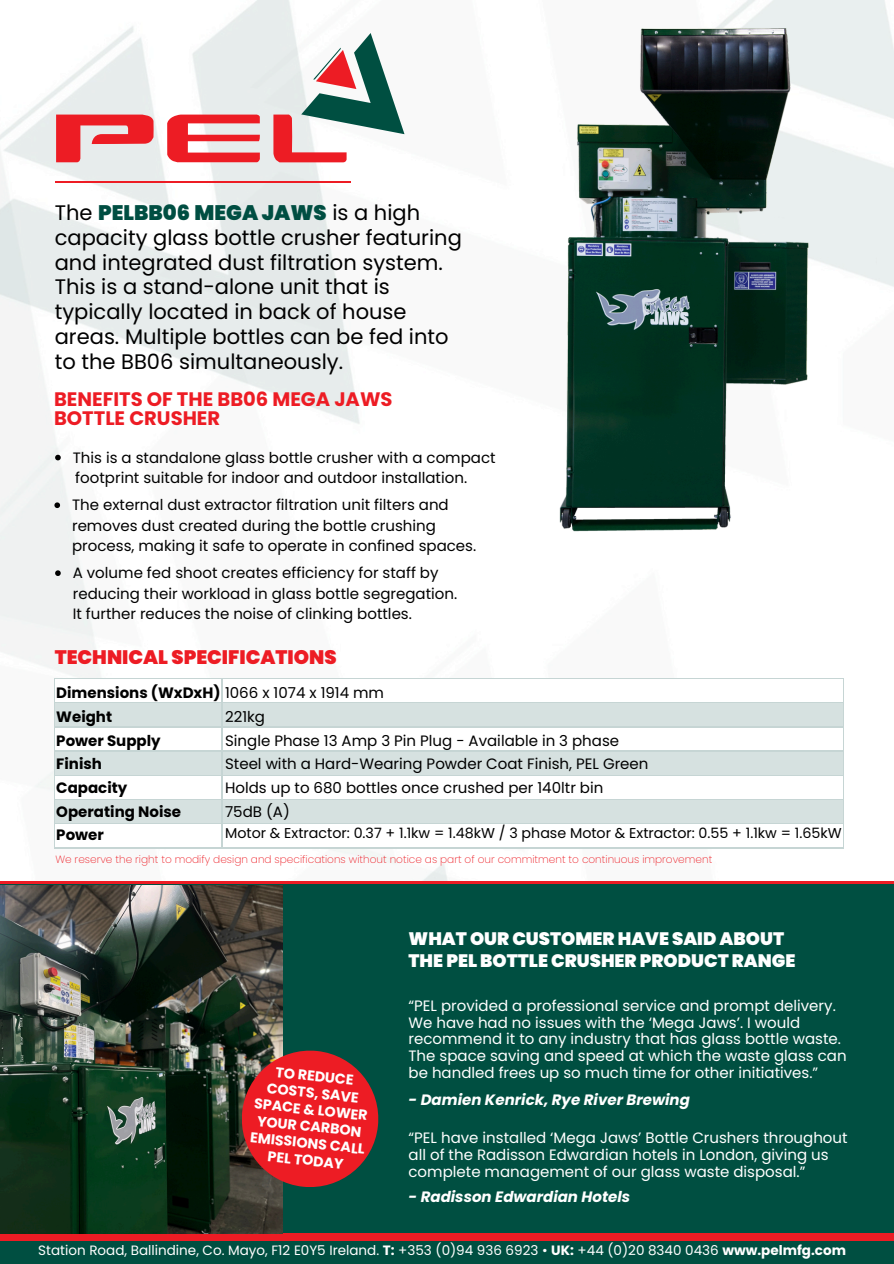
<style>
.page{position:relative;width:894px;height:1264px;background:#fff}
.page>*{position:absolute;margin:0;border:0;box-sizing:border-box;transform-origin:0 0}
.t1{font:21px/24.8px "Poppins";color:#000}
.t2{font:700 19.5px/19.2px "Poppins";color:#ed1c24}
.t3{font:900 19.5px "Poppins";color:#ed1c24}
.t4{font:900 18px/21.5px "Poppins";color:#fff}
.t5{font:15px/23.7px "Poppins";color:#000}
.t6{font:15px/17px "Poppins";color:#fff}
.t7{font:italic 700 15px "Poppins";color:#fff}
.t8{font:700 15px/23.7px "Poppins";color:#000}
.t9{font:14.25px "Poppins";color:#000}
.t10{font:700 14.25px/17px "Poppins";color:#fff;text-align:center}
.t11{font:13.5px "Poppins";color:#fff}
.t12{font:200 10.5px "Poppins";color:#ed1c24}
.s1{font-weight:900;color:#004e42}
.s2{font-weight:700}
</style>
<div class="page">
<img style="left:0;top:0;width:893px;height:881px">
<hr style="left:55px;top:181px;width:295px;height:2px;background:#ed1c24">
<svg style="left:55px;top:679px;width:788px;height:168px"></svg>
<svg style="left:55px;top:703px;width:788px;height:120px;fill:#d6e1e0"></svg>
<hr style="left:54px;top:678px;width:168px;height:1px;background:#c6d5d4">
<hr style="left:54px;top:702px;width:168px;height:1px;background:#c6d5d4">
<hr style="left:54px;top:726px;width:168px;height:1px;background:#c6d5d4">
<hr style="left:54px;top:751px;width:168px;height:1px;background:#c6d5d4">
<hr style="left:54px;top:775px;width:168px;height:1px;background:#c6d5d4">
<hr style="left:54px;top:799px;width:168px;height:1px;background:#c6d5d4">
<hr style="left:54px;top:823px;width:168px;height:1px;background:#c6d5d4">
<svg style="left:54px;top:679px;width:1px;height:168px"></svg>
<hr style="left:54px;top:847px;width:168px;height:1px;background:#c6d5d4">
<hr style="left:222px;top:678px;width:621px;height:1px;background:#c6d5d4">
<hr style="left:222px;top:702px;width:621px;height:1px;background:#c6d5d4">
<hr style="left:222px;top:726px;width:621px;height:1px;background:#c6d5d4">
<hr style="left:222px;top:751px;width:621px;height:1px;background:#c6d5d4">
<hr style="left:222px;top:775px;width:621px;height:1px;background:#c6d5d4">
<hr style="left:222px;top:799px;width:621px;height:1px;background:#c6d5d4">
<hr style="left:222px;top:823px;width:621px;height:1px;background:#c6d5d4">
<svg style="left:222px;top:679px;width:1px;height:168px"></svg>
<svg style="left:843px;top:678px;width:1px;height:169px"></svg>
<hr style="left:222px;top:847px;width:621px;height:1px;background:#c6d5d4">
<div style="left:0;top:881px;width:893px;height:11px;background:#ed1c24"></div>
<div style="left:0;top:884px;width:893px;height:379px;background:#004f41"></div>
<svg style="left:56px;top:115px;width:98px;height:47px;background:#ea7377"></svg>
<svg style="left:167px;top:115px;width:93px;height:48px;background:#ed7075"></svg>
<svg style="left:273px;top:33px;width:131px;height:129px"></svg>
<div style="left:0;top:1233px;width:893px;height:7px;background:#ed1c24"></div>
<img style="left:0;top:885px;width:282px;height:348px">
<svg style="left:242px;top:1050px;width:136px;height:137px;background:#c2272a"></svg>
<img style="left:495px;top:0;width:381px;height:571px">
<svg style="left:55px;top:455px;width:6px;height:5px"></svg>
<svg style="left:55px;top:570px;width:6px;height:6px"></svg>
<svg style="left:54px;top:502px;width:6px;height:6px"></svg>
<p class="t1" style="left:55px;top:200px;width:408px">The <span class="s1">PELBB06 MEGA JAWS</span> is a high capacity glass bottle crusher featuring and integrated dust filtration system.<br>This is a stand-alone unit that is typically located in back of house areas. Multiple bottles can be fed into to the BB06 simultaneously.</p>
<h2 class="t2" style="left:54px;top:390px;width:340px">BENEFITS OF THE BB06 MEGA JAWS<br>BOTTLE CRUSHER</h2>
<h1 class="t5" style="left:73px;top:445px;width:424px">This is a standalone glass bottle crusher with a compact</h1>
<p class="t5" style="left:75px;top:466px;width:393px">footprint suitable for indoor and outdoor installation.</p>
<p class="t5" style="left:72px;top:495px;width:405px;line-height:20.2px">The external dust extractor filtration unit filters and removes dust created during the bottle crushing process, making it safe to operate in confined spaces.</p>
<h6 class="t5" style="left:73px;top:563px;width:386px;line-height:20.2px">A volume fed shoot creates efficiency for staff by reducing their workload in glass bottle segregation.<br>It further reduces the noise of clinking bottles.</h6>
<h1 class="t3" style="left:55px;top:643px;width:283px">TECHNICAL SPECIFICATIONS</h1>
<p class="t5" style="left:225px;top:681px;width:425px;text-indent:-169px"><span class="s2">Dimensions (WxDxH)</span> 1066 x 1074 x 1914 mm<br>221kg<br>Single Phase 13 Amp 3 Pin Plug - Available in 3 phase Steel with a Hard-Wearing Powder Coat Finish, PEL Green Holds up to 680 bottles once crushed per 140ltr bin<br>75dB (A)</p>
<p class="t9" style="left:225px;top:823px;width:618px">Motor &amp; Extractor: 0.37 + 1.1kw = 1.48kW / 3 phase Motor &amp; Extractor: 0.55 + 1.1kw = 1.65kW</p>
<p class="t8" style="left:56px;top:705px;width:126px">Weight<br>Power Supply<br>Finish<br>Capacity<br>Operating Noise<br>Power</p>
<h6 class="t12" style="left:55px;top:852px;width:658px">We reserve the right to modify design and specifications without notice as part of our commitment to continuous improvement</h6>
<h6 class="t10" style="left:258px;top:1061px;width:116px;rotate:6deg">TO REDUCE<br>COSTS, SAVE<br>SPACE &amp; LOWER<br>YOUR CARBON<br>EMISSIONS CALL<br>PEL TODAY</h6>
<p class="t4" style="left:408px;top:928px;width:388px">WHAT OUR CUSTOMER HAVE SAID ABOUT<br>THE PEL BOTTLE CRUSHER PRODUCT RANGE</p>
<p class="t6" style="left:408px;top:996px;width:439px">“PEL provided a professional service and prompt delivery.<br>We have had no issues with the ‘Mega Jaws’. I would recommend it to any industry that has glass bottle waste.<br>The space saving and speed at which the waste glass can be handled frees up so much time for other initiatives.”</p>
<p class="t7" style="left:408px;top:1089px;width:283px">- Damien Kenrick, Rye River Brewing</p>
<h3 class="t6" style="left:408px;top:1128px;width:440px">“PEL have installed ‘Mega Jaws’ Bottle Crushers throughout all of the Radisson Edwardian hotels in London, giving us complete management of our glass waste disposal.”</h3>
<h3 class="t7" style="left:408px;top:1186px;width:223px">- Radisson Edwardian Hotels</h3>
<h5 class="t11" style="left:38px;top:1240px;width:809px">Station Road, Ballindine, Co. Mayo, F12 E0Y5 Ireland. <span class="s2">T:</span> +353 (0)94 936 6923 • <span class="s2">UK:</span> +44 (0)20 8340 0436 <span class="s2">www.pelmfg.com</span></h5>
</div>
